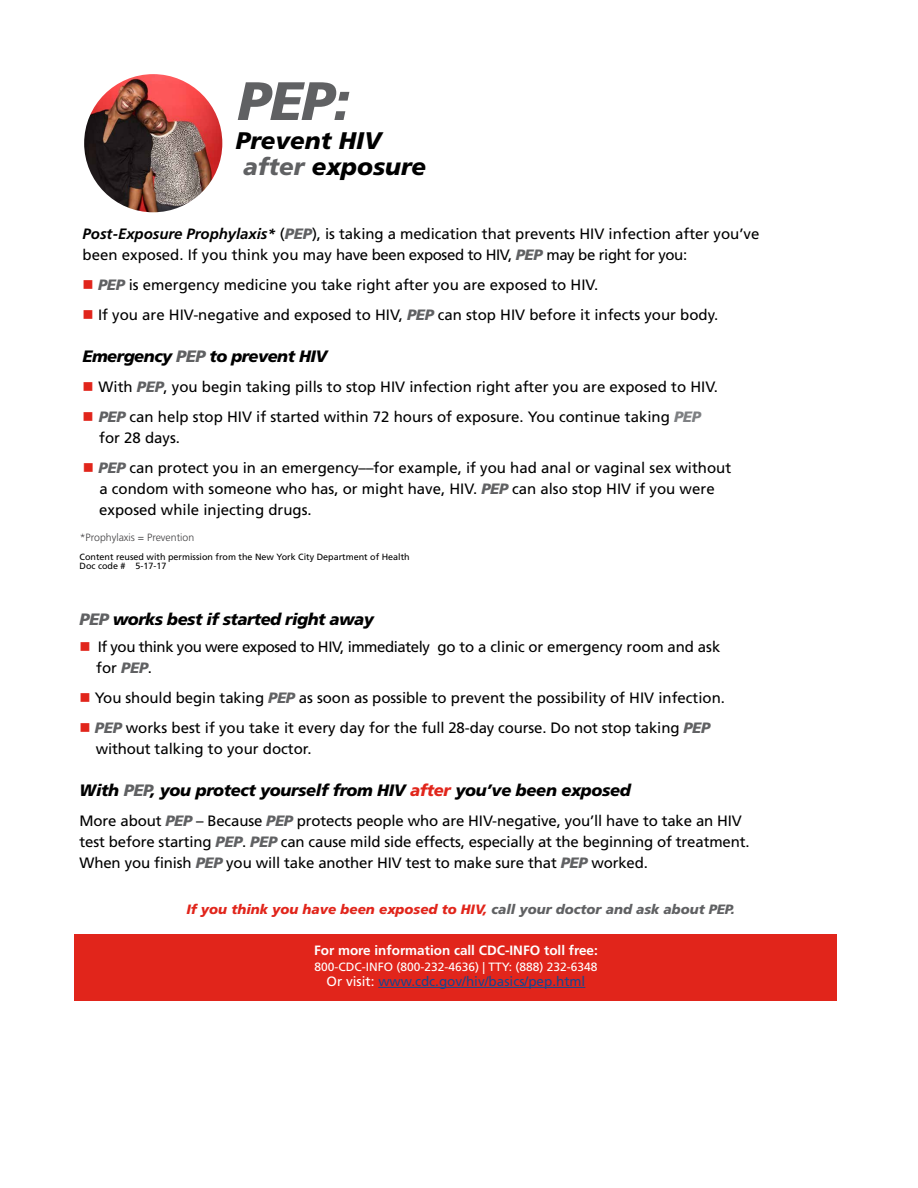
<style>
.page{position:relative;width:918px;height:1188px;background:#fff}
.page>*{position:absolute;margin:0;border:0;box-sizing:border-box;transform-origin:0 0}
.t1{font:italic 900 54px "Frutiger LT Std";color:#606163}
.t2{font:italic 900 24px/25.5px "Frutiger LT Std";color:#000}
.t3{font:italic 900 16.5px "Frutiger LT Std";letter-spacing:-.03em;color:#000}
.t4{font:15px/21px "Frutiger LT Std";color:#000}
.t5{font:15px/21px "Frutiger LT Std";letter-spacing:-.03em;color:#000}
.t6{font:italic 900 13.5px "Frutiger LT Std";color:#e1251b}
.t7{font:700 13.5px "Frutiger LT Std";color:#fff}
.t8{font:13.5px "Frutiger LT Std";color:#18468d}
.t9{font:12px "Frutiger LT Std";color:#fff}
.t10{font:300 10.5px "Frutiger LT Std";color:#414042}
.t11{font:9px/9px "Frutiger LT Std";color:#000}
.s1{color:#606163}
.s2{font-weight:700;font-style:italic}
.s3{font-weight:900;font-style:italic;color:#606163}
.s4{color:#e1251b}
.s5{font-weight:900;font-style:italic;color:#7e8083}
.s6{color:#fff}
</style>
<div class="page">
<img style="left:84px;top:74px;width:138px;height:138px;border-radius:69px">
<div style="left:75px;top:934px;width:762px;height:67px;background:#e1251b"></div>
<hr style="left:378px;top:987px;width:207px;height:1px;background:#18468d">
<h3 class="t1" style="left:238px;top:69px;width:114px">PEP:</h3>
<h3 class="t2" style="left:243px;top:128px;width:184px;text-indent:-7px">Prevent HIV <span class="s1">after</span> exposure</h3>
<p class="t4" style="left:83px;top:224px;width:678px"><span class="s2">Post-Exposure Prophylaxis*</span> (<span class="s3">PEP</span>), is taking a medication that prevents HIV infection after you’ve been exposed. If you think you may have been exposed to HIV, <span class="s3">PEP</span> may be right for you:</p>
<p class="t4" style="left:83px;top:275px;width:517px"><span class="s4">■</span> <span class="s3">PEP</span> is emergency medicine you take right after you are exposed to HIV.</p>
<p class="t4" style="left:83px;top:305px;width:637px"><span class="s4">■</span> If you are HIV-negative and exposed to HIV, <span class="s3">PEP</span> can stop HIV before it infects your body.</p>
<p class="t3" style="left:83px;top:347px;width:246px">Emergency <span class="s1">PEP</span> to prevent HIV</p>
<p class="t4" style="left:83px;top:377px;width:637px"><span class="s4">■</span> With <span class="s3">PEP</span>, you begin taking pills to stop HIV infection right after you are exposed to HIV.</p>
<p class="t4" style="left:99px;top:407px;width:603px;text-indent:-17px"><span class="s4">■</span> <span class="s3">PEP</span> can help stop HIV if started within 72 hours of exposure. You continue taking <span class="s5">PEP </span>for 28 days.</p>
<p class="t4" style="left:99px;top:458px;width:633px;text-indent:-17px"><span class="s4">■</span> <span class="s3">PEP</span> can protect you in an emergency––for example, if you had anal or vaginal sex without a condom with someone who has, or might have, HIV. <span class="s3">PEP</span> can also stop HIV if you were exposed while injecting drugs.</p>
<p class="t10" style="left:80px;top:532px;width:116px">*Prophylaxis = Prevention</p>
<p class="t11" style="left:80px;top:552px;width:332px">Content reused with permission from the New York City Department of Health<br>Doc code # 5-17-17</p>
<p class="t3" style="left:80px;top:609px;width:296px"><span class="s1">PEP</span> works best if started right away</p>
<p class="t5" style="left:96px;top:636px;width:626px;text-indent:-17px"><span class="s4">■</span> If you think you were exposed to HIV, immediately go to a clinic or emergency room and ask for <span class="s3">PEP</span>.</p>
<p class="t4" style="left:80px;top:687px;width:647px"><span class="s4">■</span> You should begin taking <span class="s3">PEP</span> as soon as possible to prevent the possibility of HIV infection.</p>
<p class="t4" style="left:96px;top:717px;width:616px;text-indent:-16px"><span class="s4">■</span> <span class="s3">PEP</span> works best if you take it every day for the full 28-day course. Do not stop taking <span class="s3">PEP </span>without talking to your doctor.</p>
<p class="t3" style="left:80px;top:780px;width:553px">With <span class="s1">PEP</span>, you protect yourself from HIV <span class="s4">after</span> you’ve been exposed</p>
<p class="t4" style="left:80px;top:810px;width:672px">More about <span class="s3">PEP</span> – Because <span class="s3">PEP</span> protects people who are HIV-negative, you’ll have to take an HIV test before starting <span class="s3">PEP</span>. <span class="s3">PEP</span> can cause mild side effects, especially at the beginning of treatment.<br>When you fnish <span class="s3">PEP</span> you will take another HIV test to make sure that <span class="s3">PEP</span> worked.</p>
<p class="t6" style="left:186px;top:901px;width:550px">If you think you have been exposed to HIV, <span class="s1">call your doctor and ask about PEP.</span></p>
<p class="t7" style="left:314px;top:942px;width:285px">For more information call CDC-INFO toll free:</p>
<p class="t9" style="left:314px;top:960px;width:285px">800-CDC-INFO (800-232-4636) | TTY: (888) 232-6348</p>
<p class="t8" style="left:327px;top:973px;width:260px"><span class="s6">Or visit:</span> www.cdc.gov/hiv/basics/pep.html</p>
</div>
